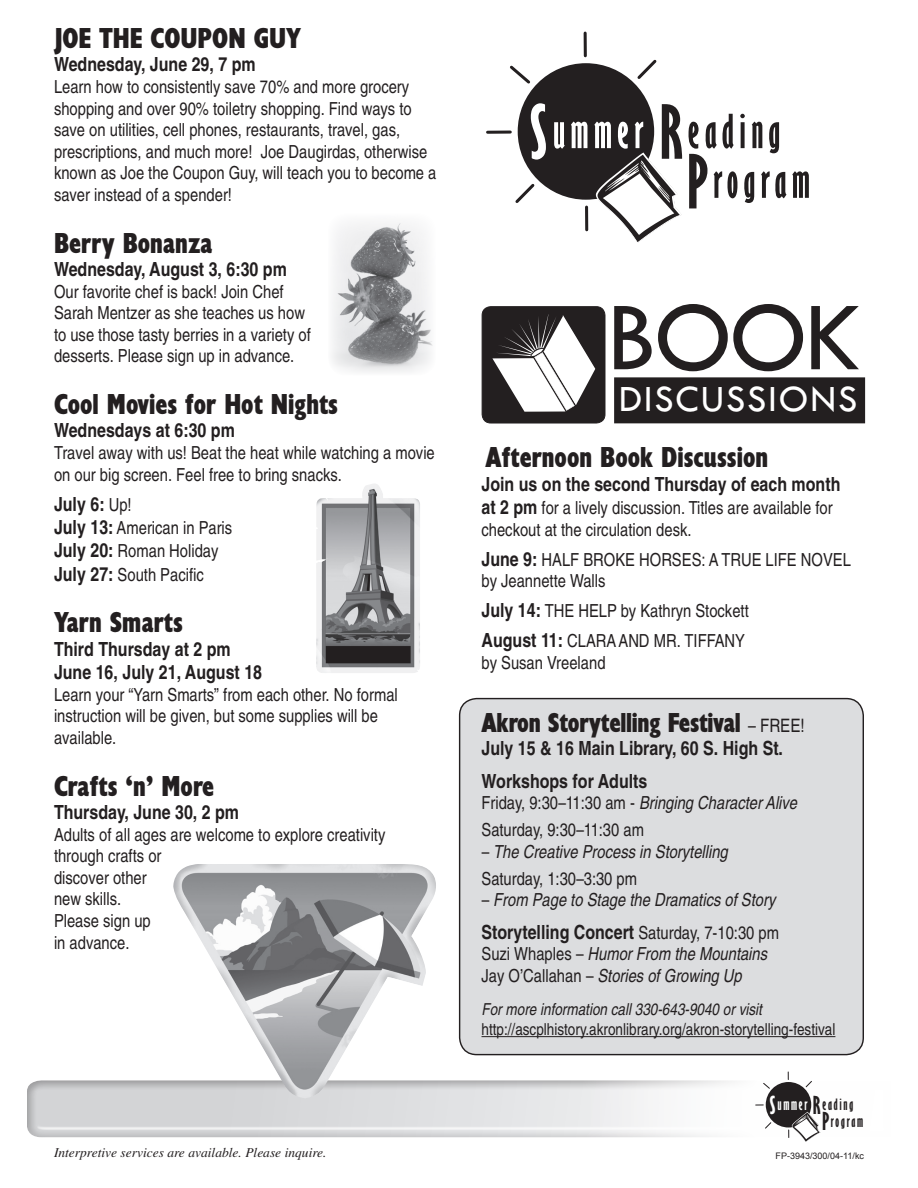
<style>
.page{position:relative;width:918px;height:1188px;background:#fff}
.page>*{position:absolute;margin:0;border:0;box-sizing:border-box;transform-origin:0 0}
.t1{font:101.7px "Tw Cen";color:#231f20}
.t2{font:51.6px/49.7px "Classical Sans Ex Cond DTC";color:#231f20}
.t3{font:38.55px "Tw Cen";letter-spacing:.05em;color:#fff}
.t4{font:30px "Classical Sans Ex Bd Cond DTC";color:#231f20;scale:.9 1}
.t5{font:28.5px "Classical Sans Ex Bd Cond DTC";letter-spacing:-.01em;color:#231f20;scale:.9 1}
.t6{font:700 condensed 19.5px/23.4px "Helvetica";color:#231f20}
.t7{font:condensed 18px/21.6px "Helvetica";color:#231f20}
.t8{font:italic condensed 18px/27px "Helvetica";color:#231f20}
.t9{font:17.25px/16.5px "Classical Sans Ex Cond DTC";color:#231f20}
.t10{font:condensed 16.5px "Helvetica";color:#231f20}
.t11{font:italic condensed 16.5px "Helvetica";color:#231f20}
.t12{font:italic 13.5px "Times";color:#231f20}
.t13{font:9px "Arial";color:#231f20}
.s1{font-weight:400;font-size:18px}
.s2{font-weight:700;font-size:19.5px}
.s3{font-size:81.9px;color:#fff}
.s4{color:#fff}
.s5{font-size:81.9px}
.s6{font-family:"Helvetica";font-stretch:condensed;font-size:18.6px}
.s7{font-style:italic}
.s8{font-style:normal}
.s9{font-size:27.3px;color:#fff}
.s10{font-size:27.3px}
</style>
<div class="page">
<div style="left:518px;top:63px;width:136px;height:137px;background:#231f20;border-radius:50%"></div>
<svg style="left:510px;top:65px;width:20px;height:19px"></svg>
<hr style="left:584px;top:33px;width:3px;height:23px;background:#231f20">
<svg style="left:637px;top:59px;width:20px;height:20px"></svg>
<hr style="left:585px;top:207px;width:3px;height:23px;background:#231f20">
<svg style="left:515px;top:184px;width:20px;height:19px"></svg>
<hr style="left:488px;top:131px;width:22px;height:3px;background:#231f20">
<svg style="left:596px;top:153px;width:86px;height:90px"></svg>
<div style="left:614px;top:377px;width:251px;height:46px;background:#231f20;border:2px solid #231f20"></div>
<div style="left:482px;top:307px;width:123px;height:116px;background:#231f20;border-radius:9px"></div>
<div style="left:482px;top:306px;width:123px;height:117px;border:1px solid #231f20;border-radius:9px"></div>
<svg style="left:492px;top:314px;width:103px;height:98px"></svg>
<img style="left:332px;top:223px;width:101px;height:149px">
<div style="left:26px;top:1079px;width:865px;height:60px;background:#231f20;opacity:.75"></div>
<div style="left:460px;top:699px;width:403px;height:356px;background:#dcdddf;border-radius:17px"></div>
<div style="left:766px;top:1082px;width:45px;height:46px;background:#231f20;border-radius:50%"></div>
<svg style="left:762px;top:1082px;width:9px;height:8px"></svg>
<svg style="left:805px;top:1080px;width:8px;height:8px"></svg>
<svg style="left:764px;top:1121px;width:8px;height:9px"></svg>
<svg style="left:756px;top:1104px;width:7px;height:2px"></svg>
<svg style="left:788px;top:1112px;width:33px;height:30px"></svg>
<img style="left:173px;top:864px;width:263px;height:234px">
<img style="left:316px;top:484px;width:104px;height:189px">
<hr style="left:482px;top:1036px;width:353px;height:1px;background:#231f20">
<h3 class="t4" style="left:54px;top:22px;width:276px">JOE THE COUPON GUY</h3>
<p class="t6" style="left:54px;top:52px;width:203px">Wednesday, June 29, 7 pm</p>
<p class="t7" style="left:54px;top:76px;width:384px">Learn how to consistently save 70% and more grocery shopping and over 90% toiletry shopping. Find ways to save on utilities, cell phones, restaurants, travel, gas, prescriptions, and much more! Joe Daugirdas, otherwise known as Joe the Coupon Guy, will teach you to become a saver instead of a spender!</p>
<h3 class="t4" style="left:54px;top:226px;width:178px">Berry Bonanza</h3>
<p class="t6" style="left:54px;top:257px;width:234px">Wednesday, August 3, 6:30 pm</p>
<p class="t7" style="left:54px;top:280px;width:258px">Our favorite chef is back! Join Chef Sarah Mentzer as she teaches us how to use those tasty berries in a variety of desserts. Please sign up in advance.</p>
<h3 class="t4" style="left:54px;top:388px;width:317px">Cool Movies for Hot Nights</h3>
<p class="t6" style="left:54px;top:418px;width:182px">Wednesdays at 6:30 pm</p>
<p class="t7" style="left:54px;top:442px;width:382px">Travel away with us! Beat the heat while watching a movie on our big screen. Feel free to bring snacks.</p>
<p class="t6" style="left:54px;top:492px;width:79px">July 6: <span class="s1">Up!</span></p>
<p class="t7" style="left:54px;top:516px;width:180px;line-height:23.4px"><span class="s2">July 13:</span> American in Paris<br><span class="s2">July 20:</span> Roman Holiday<br><span class="s2">July 27:</span> South Pacific</p>
<h3 class="t4" style="left:54px;top:606px;width:145px">Yarn Smarts</h3>
<p class="t6" style="left:54px;top:637px;width:210px">Third Thursday at 2 pm<br>June 16, July 21, August 18</p>
<p class="t7" style="left:54px;top:684px;width:345px">Learn your “Yarn Smarts” from each other. No formal instruction will be given, but some supplies will be available.</p>
<h3 class="t4" style="left:54px;top:769px;width:179px">Crafts ‘n’ More</h3>
<p class="t6" style="left:54px;top:800px;width:187px">Thursday, June 30, 2 pm</p>
<p class="t7" style="left:54px;top:823px;width:333px">Adults of all ages are welcome to explore creativity through crafts or<br>discover other<br>new skills.<br>Please sign up<br>in advance.</p>
<p class="t12" style="left:54px;top:1145px;width:274px">Interpretive services are available. Please inquire.</p>
<h2 class="t2" style="left:684px;top:106px;width:130px;text-indent:-158px"><span class="s3">S</span><span class="s4">ummer</span> <span class="s5">R</span>eading<br><span class="s5">P</span>rogram</h2>
<h1 class="t1" style="left:606px;top:276px;width:256px">BOOK</h1>
<h3 class="t3" style="left:619px;top:376px;width:240px">DISCUSSIONS</h3>
<h3 class="t4" style="left:486px;top:441px;width:315px">Afternoon Book Discussion</h3>
<p class="t6" style="left:482px;top:472px;width:360px">Join us on the second Thursday of each month</p>
<p class="t7" style="left:482px;top:497px;width:353px"><span class="s2">at 2 pm</span> for a lively discussion. Titles are available for checkout at the circulation desk.</p>
<p class="t7" style="left:482px;top:549px;width:371px"><span class="s2">June 9:</span> HALF BROKE HORSES: A TRUE LIFE NOVEL by Jeannette Walls</p>
<p class="t7" style="left:482px;top:596px;width:269px;line-height:30px"><span class="s2">July 14:</span> THE HELP by Kathryn Stockett<br><span class="s2">August 11:</span> CLARA AND MR. TIFFANY</p>
<p class="t7" style="left:482px;top:652px;width:126px">by Susan Vreeland</p>
<h3 class="t5" style="left:482px;top:707px;width:361px">Akron Storytelling Festival <span class="s6">– FREE!</span></h3>
<p class="t6" style="left:482px;top:732px;width:303px;line-height:32.4px">July 15 &amp; 16 Main Library, 60 S. High St.<br>Workshops for Adults</p>
<p class="t7" style="left:482px;top:789px;width:317px;line-height:27px">Friday, 9:30–11:30 am - <span class="s7">Bringing Character Alive<br></span>Saturday, 9:30–11:30 am</p>
<p class="t8" style="left:482px;top:838px;width:248px"><span class="s8">–</span> The Creative Process in Storytelling<br><span class="s8">Saturday, 1:30–3:30 pm</span></p>
<p class="t8" style="left:482px;top:886px;width:295px"><span class="s8">–</span> From Page to Stage the Dramatics of Story</p>
<p class="t6" style="left:482px;top:920px;width:299px">Storytelling Concert <span class="s1">Saturday, 7-10:30 pm</span></p>
<p class="t8" style="left:481px;top:943px;width:287px;line-height:21.6px"><span class="s8">Suzi Whaples –</span> Humor From the Mountains<br><span class="s8">Jay O’Callahan –</span> Stories of Growing Up</p>
<p class="t11" style="left:482px;top:1000px;width:282px">For more information call 330-643-9040 or visit</p>
<p class="t10" style="left:482px;top:1020px;width:355px">http://ascplhistory.akronlibrary.org/akron-storytelling-festival</p>
<p class="t9" style="left:821px;top:1096px;width:44px;text-indent:-53px"><span class="s9">S</span><span class="s4">ummer</span> <span class="s10">R</span>eading<br><span class="s10">P</span>rogram</p>
<p class="t13" style="left:776px;top:1150px;width:90px">FP-3943/300/04-11/kc</p>
</div>
